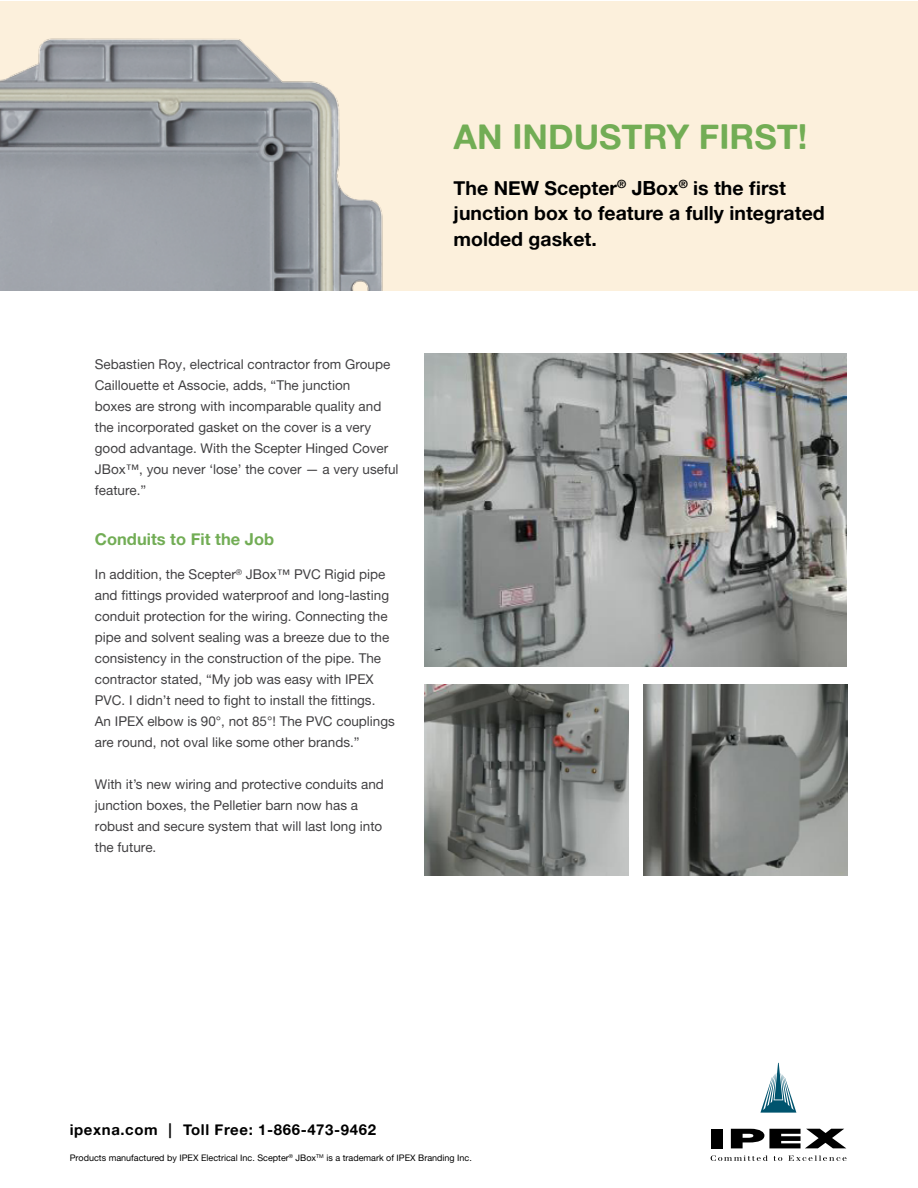
<style>
.page{position:relative;width:918px;height:1188px;background:#fff}
.page>*{position:absolute;margin:0;border:0;box-sizing:border-box;transform-origin:0 0}
.t1{font:34.5px "Alte Haas Grotesk Bold";color:#72ad55}
.t2{font:19.5px/25.5px "Alte Haas Grotesk Bold";color:#000}
.t3{font:16.5px "Alte Haas Grotesk Bold";color:#72ad55}
.t4{font:15px "Alte Haas Grotesk Bold";letter-spacing:.04em;color:#000}
.t5{font:13.5px/21px "Alte Haas Grotesk";color:#414042}
.t6{font:9px "Alte Haas Grotesk";color:#000}
</style>
<div class="page">
<div style="left:0;top:1px;width:918px;height:290px;background:#fcf0dc"></div>
<div style="left:711px;top:1129px;width:12px;height:19px;background:#000"></div>
<svg style="left:731px;top:1129px;width:115px;height:19px"></svg>
<svg style="left:760px;top:1063px;width:36px;height:50px"></svg>
<svg style="left:711px;top:1155px;width:71px;height:6px"></svg>
<svg style="left:788px;top:1155px;width:59px;height:6px"></svg>
<img style="left:0;top:38px;width:383px;height:253px">
<img style="left:424px;top:353px;width:423px;height:313px">
<img style="left:644px;top:685px;width:203px;height:190px">
<img style="left:424px;top:685px;width:204px;height:190px">
<p class="t5" style="left:95px;top:354px;width:305px">Sebastien Roy, electrical contractor from Groupe Caillouette et Associe, adds, “The junction<br>boxes are strong with incomparable quality and the incorporated gasket on the cover is a very good advantage. With the Scepter Hinged Cover JBox™, you never ‘lose’ the cover — a very useful feature.”</p>
<p class="t3" style="left:95px;top:528px;width:181px">Conduits to Fit the Job</p>
<p class="t5" style="left:95px;top:564px;width:302px">In addition, the Scepter<sup>®</sup> JBox™ PVC Rigid pipe and fittings provided waterproof and long-lasting conduit protection for the wiring. Connecting the pipe and solvent sealing was a breeze due to the consistency in the construction of the pipe. The contractor stated, “My job was easy with IPEX PVC. I didn’t need to fight to install the fittings.<br>An IPEX elbow is 90°, not 85°! The PVC couplings are round, not oval like some other brands.”</p>
<p class="t5" style="left:95px;top:774px;width:291px">With it’s new wiring and protective conduits and junction boxes, the Pelletier barn now has a robust and secure system that will last long into the future.</p>
<h1 class="t1" style="left:454px;top:116px;width:119px">An Indust</h1>
<h1 class="t1" style="left:643px;top:116px;width:166px">ry First!</h1>
<h2 class="t2" style="left:454px;top:175px;width:373px">The NEW Scepter<sup>®</sup> JBox<sup>®</sup> is the first junction box to feature a fully integrated molded gasket.</h2>
<p class="t4" style="left:70px;top:1120px;width:308px">ipexna.com | Toll Free: 1-866-473-9462</p>
<p class="t6" style="left:70px;top:1152px;width:404px">Products manufactured by IPEX Electrical Inc. Scepter<sup>®</sup> JBox<sup>TM</sup> is a trademark of IPEX Branding Inc.</p>
</div>
